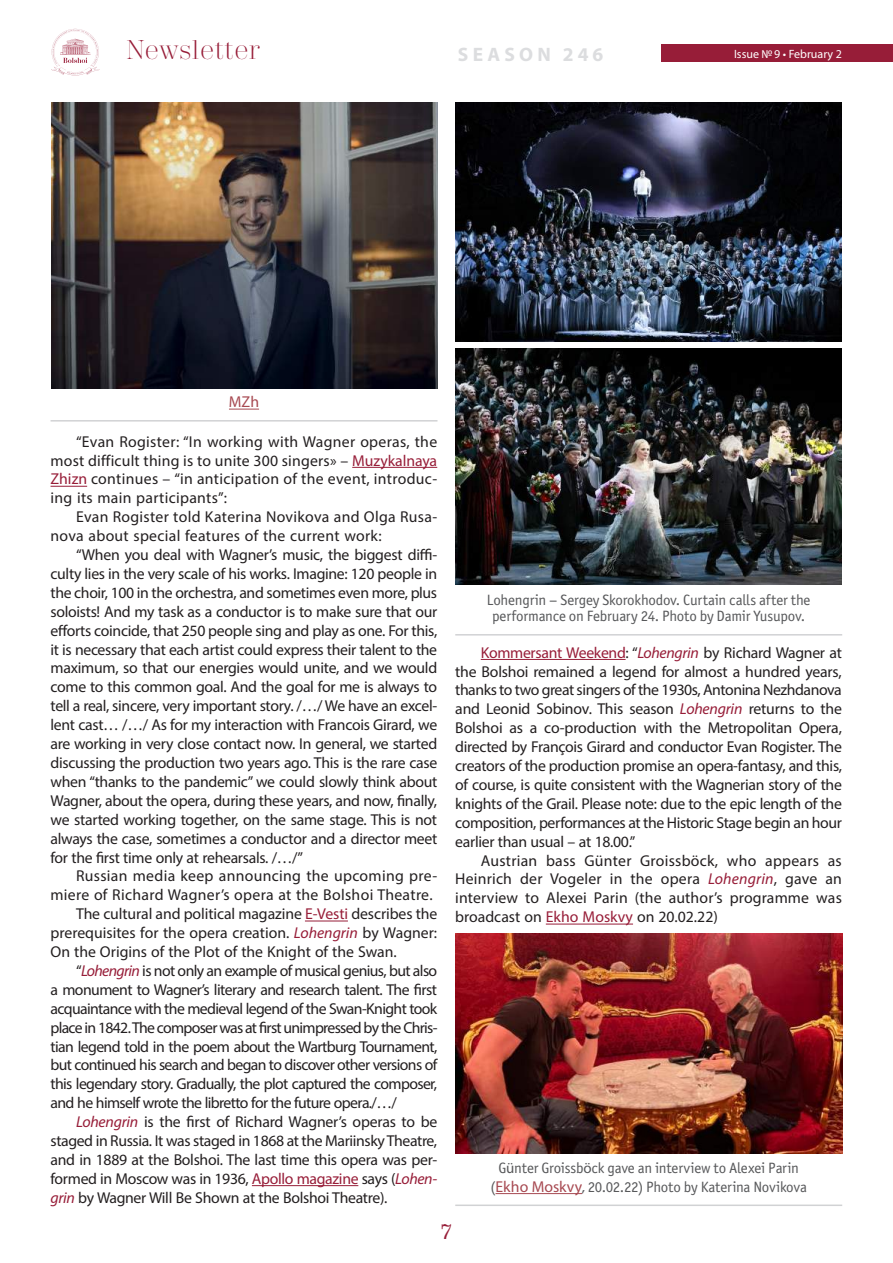
<style>
.page{position:relative;width:893px;height:1263px;background:#fff}
.page>*{position:absolute;margin:0;border:0;box-sizing:border-box;transform-origin:0 0}
.t1{font:300 27px "Trivia Serif";color:#971d38}
.t2{font:21px "Trivia Serif 10 Demo";color:#971d38}
.t3{font:700 19.5px "Myriad Pro";letter-spacing:.22em;color:#dcdddf}
.t4{font:15.75px/18.9px "Myriad Pro";letter-spacing:-.02em;color:#231f20;text-align:justify}
.t5{font:15.75px "Myriad Pro";letter-spacing:-.04em;color:#231f20}
.t6{font:15.75px/18.9px "Myriad Pro";letter-spacing:.02em;color:#231f20}
.t7{font:15.75px "Myriad Pro";color:#231f20}
.t8{font:15.75px "Myriad Pro";letter-spacing:-.045em;color:#231f20}
.t9{font:15.75px "Myriad Pro";color:#a74951}
.t10{font:15px/16.5px "Officina Sans Book C";letter-spacing:-.015em;color:#57585a;text-align:center}
.t11{font:12px "Myriad Pro";color:#fff}
.s1{color:#971d38}
.s2{font-style:italic;color:#971d38}
.s3{font-family:"Myriad Pro"}
.s4{font-family:"Myriad Pro";font-size:15.75px;color:#a74951}
</style>
<div class="page">
<div style="left:661px;top:45px;width:232px;height:17px;background:#971d38"></div>
<svg style="left:51px;top:29px;width:49px;height:46px"></svg>
<hr style="left:352px;top:467px;width:85px;height:1px;background:#971d38">
<hr style="left:51px;top:486px;width:36px;height:1px;background:#971d38">
<hr style="left:305px;top:921px;width:43px;height:1px;background:#971d38">
<hr style="left:252px;top:1185px;width:106px;height:1px;background:#971d38">
<hr style="left:481px;top:659px;width:145px;height:1px;background:#971d38">
<hr style="left:546px;top:924px;width:87px;height:1px;background:#971d38">
<img style="left:51px;top:102px;width:387px;height:286px">
<hr style="left:51px;top:420px;width:386px;height:2px;background:#d1d2d4">
<hr style="left:229px;top:409px;width:30px;height:1px;background:#a74951">
<hr style="left:455px;top:634px;width:387px;height:1px;background:#d1d2d4">
<img style="left:455px;top:933px;width:387px;height:220px">
<hr style="left:455px;top:1204px;width:387px;height:2px;background:#d1d2d4">
<hr style="left:495px;top:1193px;width:87px;height:1px;background:#a74951">
<img style="left:455px;top:102px;width:387px;height:240px">
<img style="left:455px;top:349px;width:387px;height:236px">
<h1 class="t1" style="left:126px;top:36px;width:135px">Newsletter</h1>
<p class="t11" style="left:734px;top:46px;width:109px">Issue №9 • February 2</p>
<p class="t3" style="left:458px;top:41px;width:147px">SEASON 246</p>
<p class="t9" style="left:229px;top:392px;width:32px">MZh</p>
<p class="t4" style="left:51px;top:432px;width:388px;text-indent:26px">“Evan Rogister: “In working with Wagner operas, the most difficult thing is to unite 300 singers» – <span class="s1">Muzykalnaya Zhizn</span> continues – “in anticipation of the event, introduc&shy;ing its main participants”:</p>
<p class="t6" style="left:51px;top:507px;width:388px;text-indent:26px">Evan Rogister told Katerina Novikova and Olga Rusa&shy;nova about special features of the current work:</p>
<p class="t4" style="left:51px;top:545px;width:388px;text-indent:26px">“When you deal with Wagner’s music, the biggest diffi&shy;culty lies in the very scale of his works. Imagine: 120 people in the choir, 100 in the orchestra, and sometimes even more, plus soloists! And my task as a conductor is to make sure that our efforts coincide, that 250 people sing and play as one. For this, it is necessary that each artist could express their talent to the maximum, so that our energies would unite, and we would come to this common goal. And the goal for me is always to tell a real, sincere, very important story. /…/ We have an excel&shy;lent cast… /…/ As for my interaction with Francois Girard, we are working in very close contact now. In general, we started discussing the production two years ago. This is the rare case when “thanks to the pandemic” we could slowly think about Wagner, about the opera, during these years, and now, finally, we started working together, on the same stage. This is not always the case, sometimes a conductor and a director meet for the first time only at rehearsals. /…/”</p>
<p class="t6" style="left:76px;top:866px;width:363px">Russian media keep announcing the upcoming pre-</p>
<p class="t6" style="left:51px;top:885px;width:384px">miere of Richard Wagner’s opera at the Bolshoi Theatre.</p>
<p class="t4" style="left:76px;top:904px;width:363px">The cultural and political magazine <span class="s1">E-Vesti</span> describes the</p>
<p class="t7" style="left:51px;top:923px;width:388px">prerequisites for the opera creation. <span class="s2">Lohengrin</span> by Wagner:</p>
<p class="t7" style="left:51px;top:942px;width:348px">On the Origins of the Plot of the Knight of the Swan.</p>
<p class="t5" style="left:76px;top:961px;width:363px">“<span class="s2">Lohengrin</span> is not only an example of musical genius, but also</p>
<p class="t4" style="left:51px;top:980px;width:388px">a monument to Wagner’s literary and research talent. The first</p>
<p class="t5" style="left:51px;top:999px;width:388px">acquaintance with the medieval legend of the Swan-Knight took</p>
<p class="t8" style="left:51px;top:1017px;width:388px">place in 1842. The composer was at first unimpressed by the Chris-</p>
<p class="t5" style="left:51px;top:1036px;width:388px">tian legend told in the poem about the Wartburg Tournament,</p>
<p class="t5" style="left:51px;top:1055px;width:388px">but continued his search and began to discover other versions of</p>
<p class="t5" style="left:51px;top:1074px;width:388px">this legendary story. Gradually, the plot captured the composer,</p>
<p class="t5" style="left:51px;top:1093px;width:348px">and he himself wrote the libretto for the future opera./…/</p>
<p class="t4" style="left:76px;top:1112px;width:363px"><span class="s2">Lohengrin</span> is the first of Richard Wagner’s operas to be</p>
<p class="t4" style="left:51px;top:1131px;width:388px">staged in Russia. It was staged in 1868 at the Mariinsky Theatre,</p>
<p class="t4" style="left:51px;top:1150px;width:388px">and in 1889 at the Bolshoi. The last time this opera was per-</p>
<p class="t4" style="left:51px;top:1169px;width:388px">formed in Moscow was in 1936, <span class="s1">Apollo magazine</span> says (<span class="s2">Lohen-</span></p>
<p class="t4" style="left:51px;top:1188px;width:338px"><span class="s2">grin</span> by Wagner Will Be Shown at the Bolshoi Theatre).</p>
<p class="t10" style="left:487px;top:592px;width:325px">Lohengrin – Sergey Skorokhodov. Curtain calls after the performance on February 24. Photo by Damir Yusupov.</p>
<p class="t4" style="left:455px;top:643px;width:388px;text-indent:26px"><span class="s1">Kommersant Weekend</span>: “<span class="s2">Lohengrin</span> by Richard Wagner at the Bolshoi remained a legend for almost a hundred years, thanks to two great singers of the 1930s, Antonina Nezhdanova and Leonid Sobinov. This season <span class="s2">Lohengrin</span> returns to the Bolshoi as a co-production with the Metropolitan Opera, directed by François Girard and conductor Evan Rogister. The creators of the production promise an opera-fantasy, and this, of course, is quite consistent with the Wagnerian story of the knights of the Grail. Please note: due to the epic length of the composition, performances at the Historic Stage begin an hour earlier than usual – at 18.00.”</p>
<p class="t4" style="left:455px;top:850px;width:388px;text-indent:26px">Austrian bass Günter Groissböck, who appears as Heinrich der Vogeler in the opera <span class="s2">Lohengrin</span>, gave an interview to Alexei Parin (the author’s programme was broadcast on <span class="s1">Ekho Moskvy</span> on 20.02.22)</p>
<p class="t10" style="left:490px;top:1159px;width:318px;line-height:18.9px">G<span class="s3">ü</span>nter Groissb<span class="s3">ö</span>ck gave an interview to Alexei Parin (<span class="s4">Ekho Moskvy</span>, 20.02.22) Photo by Katerina Novikova</p>
<h2 class="t2" style="left:441px;top:1219px;width:12px">7</h2>
</div>
